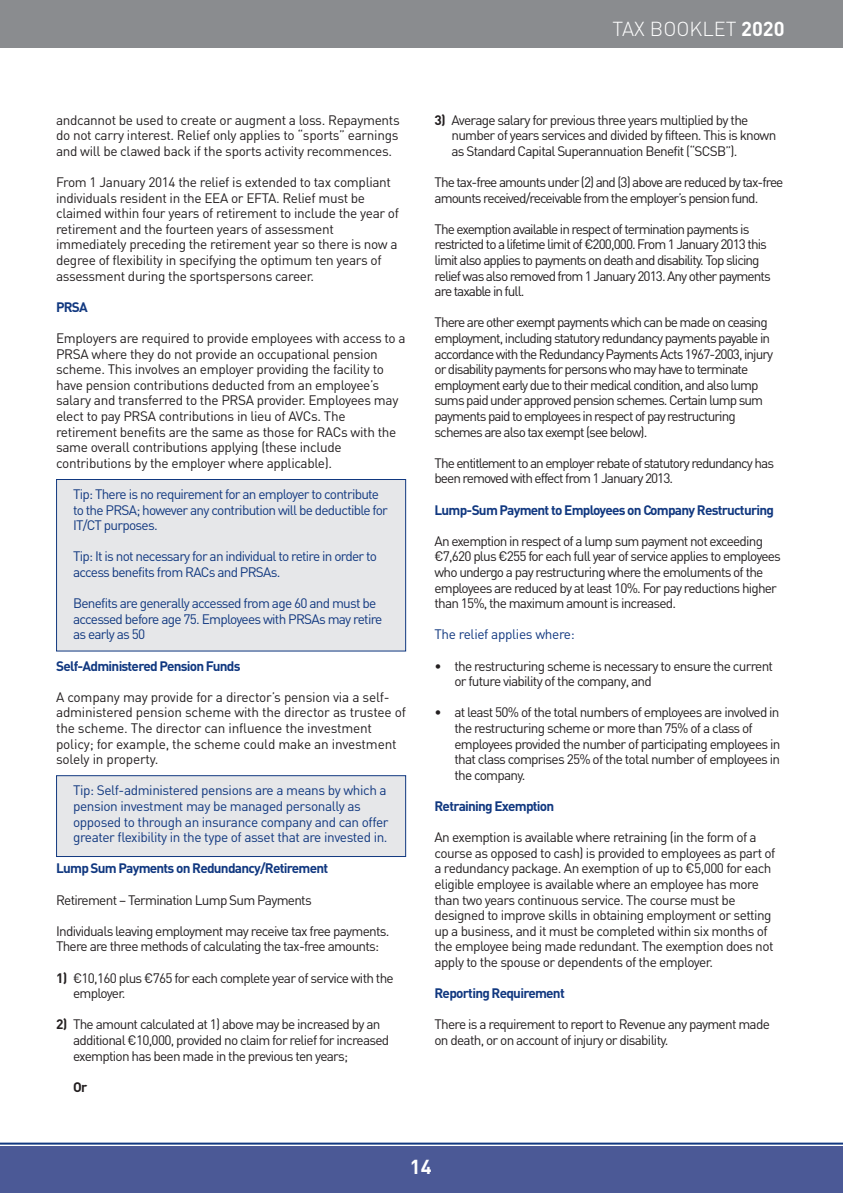
<style>
.page{position:relative;width:843px;height:1193px;background:#fff}
.page>*{position:absolute;margin:0;border:0;box-sizing:border-box;transform-origin:0 0}
.t1{font:300 20px "DIN";color:#fff}
.t2{font:700 20px "DIN";color:#fff}
.t3{font:13.6px/15.6px "DIN";letter-spacing:-.055em;color:#231f20}
.t4{font:13.6px/15.6px "DIN";letter-spacing:-.025em;color:#231f20}
.t5{font:13.6px/15.6px "DIN";letter-spacing:-.055em;color:#113880}
.t6{font:13.6px/15.6px "DIN";letter-spacing:-.015em;color:#231f20}
.t7{font:13.6px/15.6px "DIN";letter-spacing:-.03em;color:#113880}
.t8{font:700 13.6px "DIN";letter-spacing:-.055em;color:#113880}
.t9{font:13.6px "DIN";letter-spacing:-.025em;color:#113880}
.t10{font:700 13.6px "DIN";color:#231f20}
.s1{font-weight:700}
</style>
<div class="page">
<div style="left:57px;top:480px;width:348px;height:170px;background:#e6e7e9"></div>
<div style="left:56px;top:479px;width:350px;height:172px;border:1px solid #113880"></div>
<div style="left:57px;top:776px;width:348px;height:80px;background:#e6e7e9"></div>
<div style="left:56px;top:775px;width:350px;height:82px;border:1px solid #113880"></div>
<hr style="left:0;top:1143px;width:843px;height:2px;background:#113880">
<div style="left:0;top:0;width:843px;height:48px;background:#8a8c8f"></div>
<div style="left:0;top:1146px;width:843px;height:47px;background:#4b5996"></div>
<p class="t1" style="left:613px;top:21px;width:174px">TAX BOOKLET <span class="s1">2020</span></p>
<p class="t3" style="left:56px;top:113px;width:345px;text-align:justify">andcannot be used to create or augment a loss. Repayments do not carry interest. Relief only applies to “sports” earnings and will be clawed back if the sports activity recommences.</p>
<p class="t4" style="left:56px;top:176px;width:344px">From 1 January 2014 the relief is extended to tax compliant individuals resident in the EEA or EFTA. Relief must be claimed within four years of retirement to include the year of retirement and the fourteen years of assessment immediately preceding the retirement year so there is now a degree of flexibility in specifying the optimum ten years of assessment during the sportspersons career.</p>
<p class="t8" style="left:56px;top:302px;width:33px">PRSA</p>
<p class="t4" style="left:56px;top:332px;width:351px">Employers are required to provide employees with access to a PRSA where they do not provide an occupational pension scheme. This involves an employer providing the facility to have pension contributions deducted from an employee’s salary and transferred to the PRSA provider. Employees may elect to pay PRSA contributions in lieu of AVCs. The retirement benefits are the same as those for RACs with the same overall contributions applying (these include contributions by the employer where applicable).</p>
<p class="t5" style="left:73px;top:488px;width:316px">Tip: There is no requirement for an employer to contribute to the PRSA; however any contribution will be deductible for<br>IT/CT purposes.</p>
<p class="t5" style="left:73px;top:550px;width:305px">Tip: It is not necessary for an individual to retire in order to access benefits from RACs and PRSAs.</p>
<p class="t5" style="left:73px;top:597px;width:311px">Benefits are generally accessed from age 60 and must be accessed before age 75. Employees with PRSAs may retire as early as 50</p>
<p class="t8" style="left:56px;top:661px;width:186px">Self-Administered Pension Funds</p>
<p class="t6" style="left:56px;top:691px;width:351px">A company may provide for a director’s pension via a self&shy;administered pension scheme with the director as trustee of the scheme. The director can influence the investment policy; for example, the scheme could make an investment solely in property.</p>
<p class="t7" style="left:73px;top:784px;width:317px">Tip: Self-administered pensions are a means by which a pension investment may be managed personally as opposed to through an insurance company and can offer greater flexibility in the type of asset that are invested in.</p>
<p class="t8" style="left:56px;top:864px;width:274px">Lump Sum Payments on Redundancy/Retirement</p>
<p class="t3" style="left:56px;top:893px;width:257px">Retirement – Termination Lump Sum Payments</p>
<p class="t3" style="left:56px;top:925px;width:335px">Individuals leaving employment may receive tax free payments.<br>There are three methods of calculating the tax-free amounts:</p>
<p class="t3" style="left:73px;top:971px;width:322px;text-indent:-17px"><span class="s1">1)</span> €10,160 plus €765 for each complete year of service with the employer.</p>
<p class="t3" style="left:73px;top:1018px;width:318px;text-indent:-17px"><span class="s1">2)</span> The amount calculated at 1) above may be increased by an additional €10,000, provided no claim for relief for increased exemption has been made in the previous ten years;</p>
<p class="t10" style="left:73px;top:1082px;width:16px">Or</p>
<p class="t3" style="left:451px;top:113px;width:326px;text-indent:-17px"><span class="s1">3)</span> Average salary for previous three years multiplied by the number of years services and divided by fifteen. This is known as Standard Capital Superannuation Benefit (“SCSB”).</p>
<p class="t3" style="left:434px;top:176px;width:350px">The tax-free amounts under (2) and (3) above are reduced by tax-free amounts received/receivable from the employer’s pension fund.</p>
<p class="t3" style="left:434px;top:223px;width:338px">The exemption available in respect of termination payments is restricted to a lifetime limit of €200,000. From 1 January 2013 this limit also applies to payments on death and disability. Top slicing relief was also removed from 1 January 2013. Any other payments are taxable in full.</p>
<p class="t3" style="left:434px;top:316px;width:340px">There are other exempt payments which can be made on ceasing employment, including statutory redundancy payments payable in accordance with the Redundancy Payments Acts 1967-2003, injury or disability payments for persons who may have to terminate employment early due to their medical condition, and also lump sums paid under approved pension schemes. Certain lump sum payments paid to employees in respect of pay restructuring schemes are also tax exempt (see below).</p>
<p class="t3" style="left:434px;top:457px;width:341px">The entitlement to an employer rebate of statutory redundancy has been removed with effect from 1 January 2013.</p>
<p class="t8" style="left:434px;top:505px;width:341px">Lump-Sum Payment to Employees on Company Restructuring</p>
<p class="t3" style="left:434px;top:535px;width:348px">An exemption in respect of a lump sum payment not exceeding €7,620 plus €255 for each full year of service applies to employees who undergo a pay restructuring where the emoluments of the employees are reduced by at least 10%. For pay reductions higher than 15%, the maximum amount is increased.</p>
<p class="t9" style="left:434px;top:630px;width:142px">The relief applies where:</p>
<p class="t3" style="left:454px;top:659px;width:320px;text-indent:-20px">• the restructuring scheme is necessary to ensure the current or future viability of the company, and</p>
<p class="t3" style="left:454px;top:706px;width:328px;text-indent:-20px">• at least 50% of the total numbers of employees are involved in the restructuring scheme or more than 75% of a class of employees provided the number of participating employees in that class comprises 25% of the total number of employees in the company.</p>
<p class="t8" style="left:434px;top:801px;width:121px">Retraining Exemption</p>
<p class="t3" style="left:434px;top:831px;width:342px">An exemption is available where retraining (in the form of a course as opposed to cash) is provided to employees as part of a redundancy package. An exemption of up to €5,000 for each eligible employee is available where an employee has more than two years continuous service. The course must be designed to improve skills in obtaining employment or setting up a business, and it must be completed within six months of the employee being made redundant. The exemption does not apply to the spouse or dependents of the employer.</p>
<p class="t8" style="left:434px;top:988px;width:132px">Reporting Requirement</p>
<p class="t3" style="left:434px;top:1018px;width:337px">There is a requirement to report to Revenue any payment made on death, or on account of injury or disability.</p>
<p class="t2" style="left:410px;top:1159px;width:23px">14</p>
</div>
